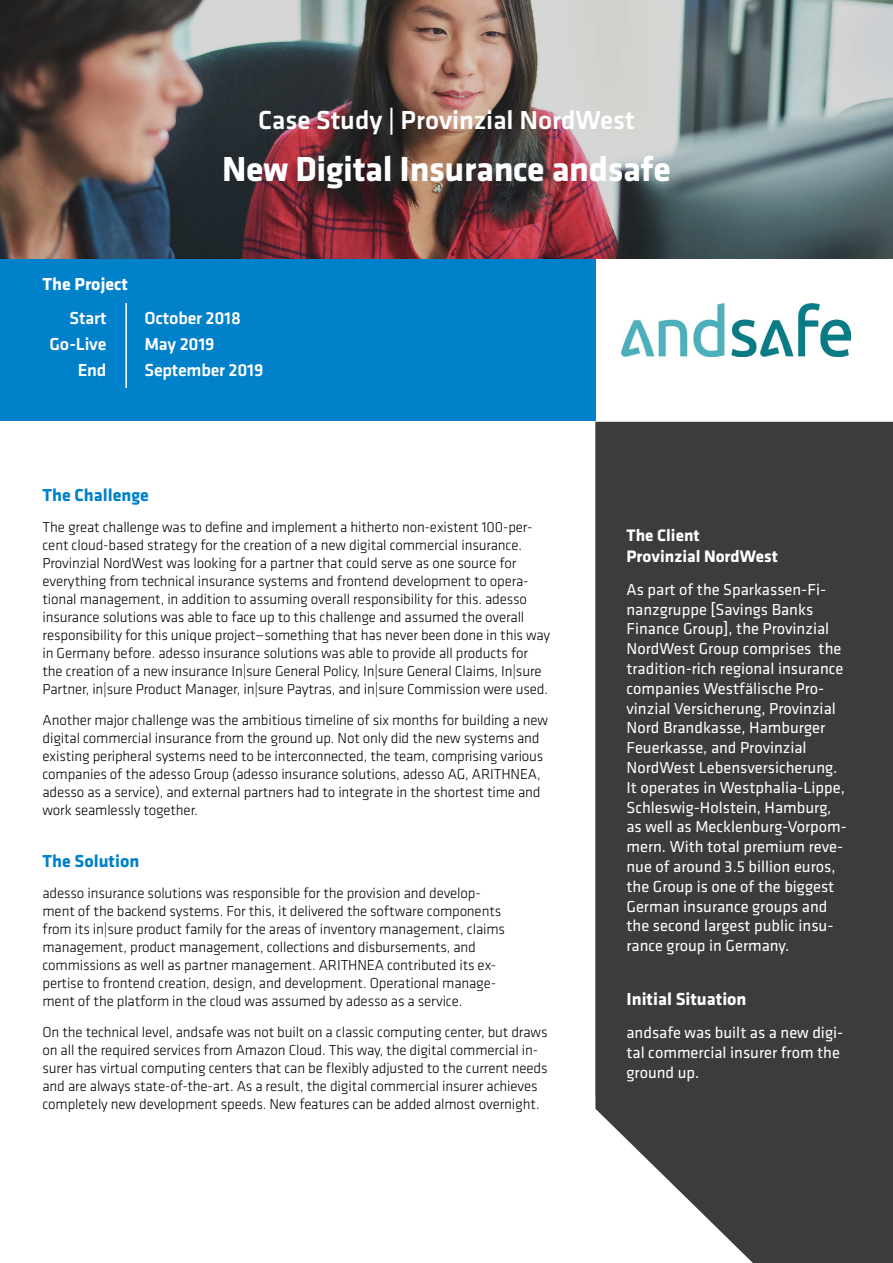
<style>
.page{position:relative;width:893px;height:1263px;background:#fff}
.page>*{position:absolute;margin:0;border:0;box-sizing:border-box;transform-origin:0 0}
.t1{font:700 36px "Klavika";letter-spacing:-.01em;color:#fff}
.t2{font:500 27px "Klavika";color:#fff}
.t3{font:500 18px "Klavika";letter-spacing:-.01em;color:#fff}
.t4{font:700 18px "Klavika";color:#fff}
.t5{font:700 18px "Klavika";color:#0081c9}
.t6{font:700 17.25px/21.6px "Klavika";color:#fff}
.t7{font:16.5px/19.8px "Klavika";color:#fff}
.t8{font:300 15px/18px "Klavika";letter-spacing:-.01em;color:#000}
</style>
<div class="page">
<div style="left:595px;top:422px;width:298px;height:841px;background:#3c3c3b"></div>
<div style="left:0;top:239px;width:595px;height:182px;background:#0081c9"></div>
<img style="left:622px;top:304px;width:229px;height:52px">
<img style="left:0;top:0;width:893px;height:258px">
<hr style="left:125px;top:303px;width:2px;height:85px;background:#fff">
<h2 class="t2" style="left:258px;top:105px;width:378px">Case Study | Provinzial NordWest</h2>
<h1 class="t1" style="left:222px;top:149px;width:450px">New Digital Insurance andsafe</h1>
<p class="t4" style="left:43px;top:274px;width:87px">The Project</p>
<p class="t3" style="left:70px;top:308px;width:38px">Start</p>
<p class="t3" style="left:145px;top:308px;width:98px">October 2018</p>
<p class="t3" style="left:50px;top:334px;width:58px">Go-Live</p>
<p class="t3" style="left:145px;top:334px;width:71px">May 2019</p>
<p class="t3" style="left:78px;top:360px;width:30px">End</p>
<p class="t3" style="left:145px;top:360px;width:120px">September 2019</p>
<p class="t5" style="left:43px;top:486px;width:108px">The Challenge</p>
<p class="t8" style="left:43px;top:518px;width:509px">The great challenge was to define and implement a hitherto non-existent 100-per&shy;cent cloud-based strategy for the creation of a new digital commercial insurance.<br>Provinzial NordWest was looking for a partner that could serve as one source for everything from technical insurance systems and frontend development to opera&shy;tional management, in addition to assuming overall responsibility for this. adesso insurance solutions was able to face up to this challenge and assumed the overall responsibility for this unique project—something that has never been done in this way in Germany before. adesso insurance solutions was able to provide all products for the creation of a new insurance In|sure General Policy, In|sure General Claims, In|sure Partner, in|sure Product Manager, in|sure Paytras, and in|sure Commission were used.</p>
<p class="t8" style="left:43px;top:711px;width:507px">Another major challenge was the ambitious timeline of six months for building a new digital commercial insurance from the ground up. Not only did the new systems and existing peripheral systems need to be interconnected, the team, comprising various companies of the adesso Group (adesso insurance solutions, adesso AG, ARITHNEA, adesso as a service), and external partners had to integrate in the shortest time and work seamlessly together.</p>
<p class="t5" style="left:43px;top:852px;width:98px">The Solution</p>
<p class="t8" style="left:43px;top:884px;width:464px">adesso insurance solutions was responsible for the provision and develop&shy;ment of the backend systems. For this, it delivered the software components from its in|sure product family for the areas of inventory management, claims management, product management, collections and disbursements, and commissions as well as partner management. ARITHNEA contributed its ex&shy;pertise to frontend creation, design, and development. Operational manage&shy;ment of the platform in the cloud was assumed by adesso as a service.</p>
<p class="t8" style="left:43px;top:1023px;width:507px">On the technical level, andsafe was not built on a classic computing center, but draws on all the required services from Amazon Cloud. This way, the digital commercial in&shy;surer has virtual computing centers that can be flexibly adjusted to the current needs and are always state-of-the-art. As a result, the digital commercial insurer achieves completely new development speeds. New features can be added almost overnight.</p>
<p class="t6" style="left:626px;top:524px;width:153px">The Client<br>Provinzial NordWest</p>
<p class="t7" style="left:626px;top:580px;width:222px">As part of the Sparkassen-Fi&shy;nanzgruppe [Savings Banks<br>Finance Group], the Provinzial<br>NordWest Group comprises the tradition-rich regional insurance companies Westfälische Pro&shy;vinzial Versicherung, Provinzial<br>Nord Brandkasse, Hamburger<br>Feuerkasse, and Provinzial<br>NordWest Lebensversicherung.<br>It operates in Westphalia-Lippe,<br>Schleswig-Holstein, Hamburg, as well as Mecklenburg-Vorpom&shy;mern. With total premium reve&shy;nue of around 3.5 billion euros, the Group is one of the biggest<br>German insurance groups and the second largest public insu&shy;rance group in Germany.</p>
<p class="t4" style="left:626px;top:989px;width:122px">Initial Situation</p>
<p class="t7" style="left:626px;top:1023px;width:218px">andsafe was built as a new digi&shy;tal commercial insurer from the ground up.</p>
</div>
